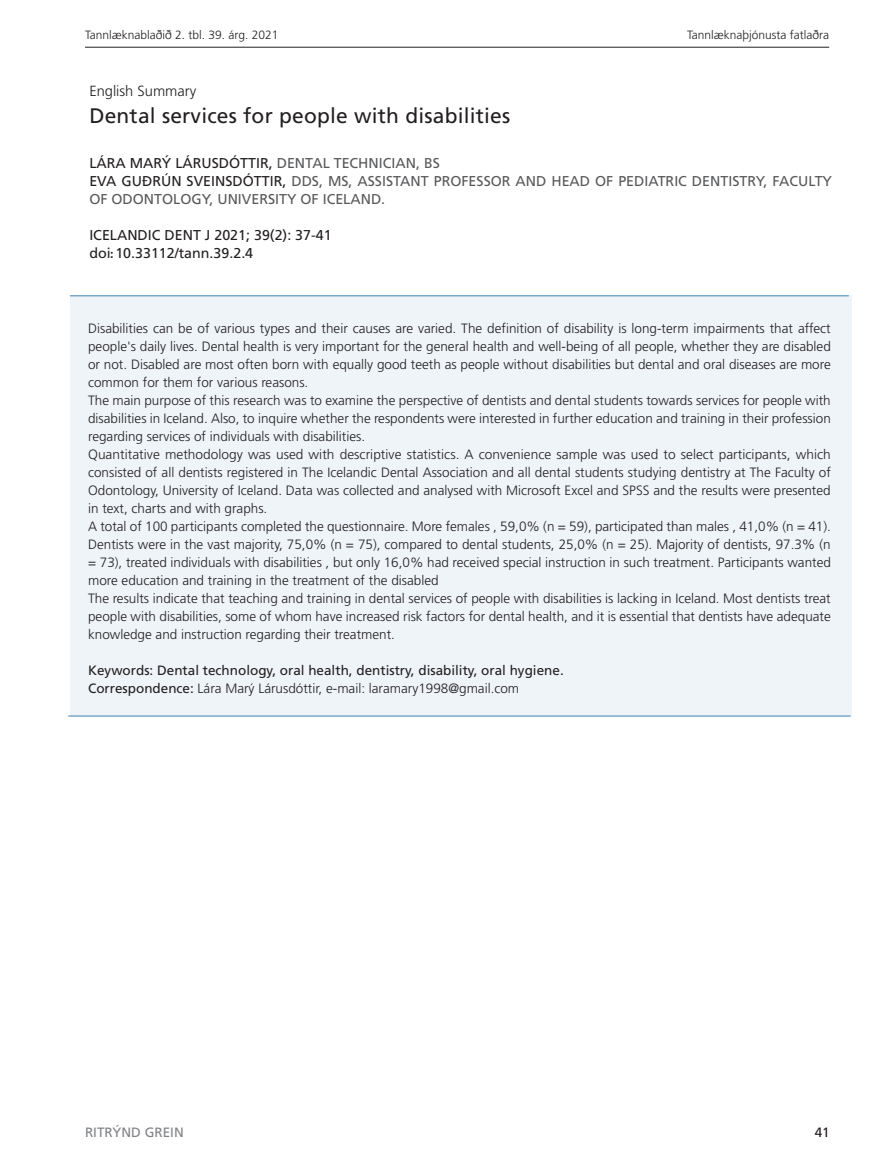
<style>
.page{position:relative;width:893px;height:1170px;background:#fff}
.page>*{position:absolute;margin:0;border:0;box-sizing:border-box;transform-origin:0 0}
.t1{font:21px "Frutiger LT Std";letter-spacing:.01em;color:#231f20}
.t2{font:300 14.7px "Frutiger LT Std";color:#231f20}
.t3{font:14.25px/18px "Frutiger LT Std";color:#57585a}
.t4{font:14.25px/18px "Frutiger LT Std";color:#231f20}
.t5{font:300 13.5px/18px "Frutiger LT Std";color:#231f20}
.t6{font:13.5px/18px "Frutiger LT Std";color:#231f20}
.t7{font:13.5px "Frutiger LT Std";color:#808285}
.t8{font:300 12px "Frutiger LT Std";color:#231f20}
.s1{color:#231f20}
.s2{font-family:"Gadget";font-size:11.55px}
.s3{font-weight:300}
</style>
<div class="page">
<hr style="left:85px;top:47px;width:744px;height:1px;background:#231f20">
<div style="left:70px;top:296px;width:781px;height:420px;background:#eff4f8"></div>
<hr style="left:70px;top:295px;width:779px;height:1px;background:#78a9cb">
<hr style="left:68px;top:715px;width:783px;height:1px;background:#78a9cb">
<p class="t8" style="left:85px;top:28px;width:195px">Tannlæknablaðið 2. tbl. 39. árg. 2021</p>
<p class="t8" style="left:687px;top:28px;width:144px">Tannlæknaþjónusta fatlaðra</p>
<p class="t2" style="left:89px;top:83px;width:108px">English Summary</p>
<h1 class="t1" style="left:89px;top:103px;width:422px">Dental services for people with disabilities</h1>
<p class="t3" style="left:89px;top:154px;width:744px"><span class="s1">LÁRA MARÝ LÁRUSDÓTTIR,</span> DENTAL TECHNICIAN, BS<br><span class="s1">EVA GUÐRÚN SVEINSDÓTTIR,</span> DDS, MS, ASSISTANT PROFESSOR AND HEAD OF PEDIATRIC DENTISTRY, FACULTY<br>OF ODONTOLOGY, UNIVERSITY OF ICELAND.</p>
<p class="t4" style="left:89px;top:226px;width:244px">ICELANDIC DENT J 2021; 39(2): 37-41 doi<span class="s2">:</span> 10.33112/tann.39.2.4</p>
<p class="t5" style="left:88px;top:319px;width:744px">Disabilities can be of various types and their causes are varied. The definition of disability is long-term impairments that affect people's daily lives. Dental health is very important for the general health and well-being of all people, whether they are disabled or not. Disabled are most often born with equally good teeth as people without disabilities but dental and oral diseases are more common for them for various reasons.<br>The main purpose of this research was to examine the perspective of dentists and dental students towards services for people with disabilities in Iceland. Also, to inquire whether the respondents were interested in further education and training in their profession regarding services of individuals with disabilities.<br>Quantitative methodology was used with descriptive statistics. A convenience sample was used to select participants, which consisted of all dentists registered in The Icelandic Dental Association and all dental students studying dentistry at The Faculty of Odontology, University of Iceland. Data was collected and analysed with Microsoft Excel and SPSS and the results were presented in text, charts and with graphs.<br>A total of 100 participants completed the questionnaire. More females , 59,0% (n = 59), participated than males , 41,0% (n = 41).<br>Dentists were in the vast majority, 75,0% (n = 75), compared to dental students, 25,0% (n = 25). Majority of dentists, 97.3% (n = 73), treated individuals with disabilities , but only 16,0% had received special instruction in such treatment. Participants wanted more education and training in the treatment of the disabled<br>The results indicate that teaching and training in dental services of people with disabilities is lacking in Iceland. Most dentists treat people with disabilities, some of whom have increased risk factors for dental health, and it is essential that dentists have adequate knowledge and instruction regarding their treatment.</p>
<p class="t6" style="left:88px;top:661px;width:477px">Keywords: Dental technology, oral health, dentistry, disability, oral hygiene.<br>Correspondence: <span class="s3">Lára Marý Lárusdóttir, e-mail: laramary1998@gmail.com</span></p>
<p class="t7" style="left:85px;top:1124px;width:100px">RITRÝND GREIN</p>
<p class="t6" style="left:815px;top:1123px;width:17px">41</p>
</div>
